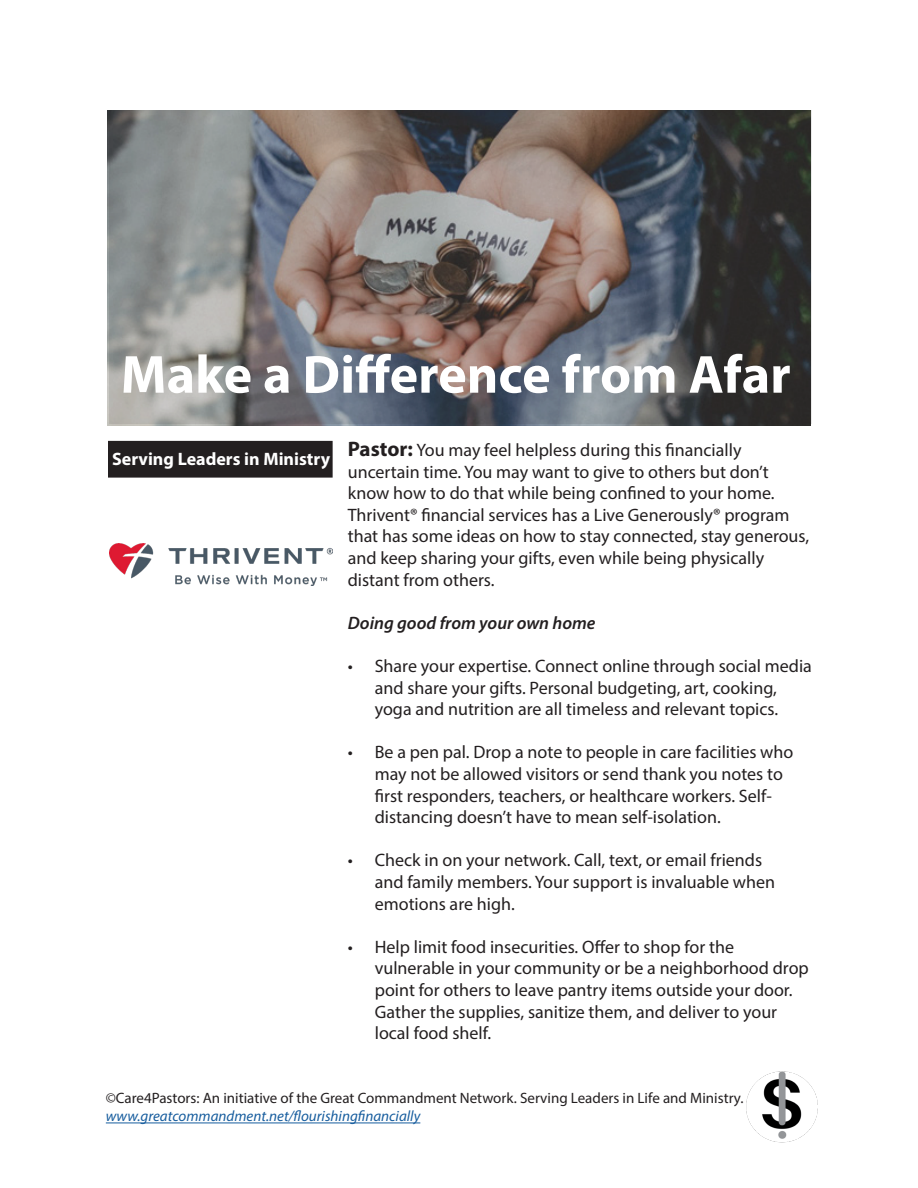
<style>
.page{position:relative;width:918px;height:1188px;background:#fff}
.page>*{position:absolute;margin:0;border:0;box-sizing:border-box;transform-origin:0 0}
.t1{font:700 54px "Myriad Pro";color:#fff}
.t2{font:18px/21.6px "Myriad Pro";color:#231f20}
.t3{font:italic 600 18px "Myriad Pro";color:#231f20}
.t4{font:700 18px "Myriad Pro";color:#fff}
.t5{font:15px "Myriad Pro";color:#231f20}
.t6{font:italic 15px "Myriad Pro";color:#175d9e}
.s1{font-weight:700;font-size:21px}
</style>
<div class="page">
<img style="left:746px;top:1071px;width:72px;height:71px">
<hr style="left:106px;top:1123px;width:314px;height:1px;background:#175d9e">
<svg style="left:110px;top:110px;width:702px;height:314px;background:#706c6c"></svg>
<div style="left:109px;top:442px;width:223px;height:35px;background:#231f20"></div>
<div style="left:108px;top:441px;width:225px;height:37px;border:2px solid #231f20"></div>
<img style="left:110px;top:543px;width:223px;height:43px">
<p class="t1" style="left:121px;top:339px;width:671px">Make a Difference from Afar</p>
<p class="t4" style="left:112px;top:447px;width:220px">Serving Leaders in Ministry</p>
<p class="t2" style="left:348px;top:439px;width:463px"><span class="s1">Pastor:</span> You may feel helpless during this financially uncertain time. You may want to give to others but don’t know how to do that while being confined to your home.<br>Thrivent® financial services has a Live Generously® program that has some ideas on how to stay connected, stay generous, and keep sharing your gifts, even while being physically distant from others.</p>
<p class="t3" style="left:348px;top:611px;width:249px">Doing good from your own home</p>
<p class="t2" style="left:348px;top:655px;width:466px;text-align:center">• Share your expertise. Connect online through social media and share your gifts. Personal budgeting, art, cooking,<br>yoga and nutrition are all timeless and relevant topics.</p>
<p class="t2" style="left:375px;top:741px;width:420px;text-indent:-27px">• Be a pen pal. Drop a note to people in care facilities who may not be allowed visitors or send thank you notes to first responders, teachers, or healthcare workers. Self&shy;distancing doesn’t have to mean self-isolation.</p>
<p class="t2" style="left:375px;top:849px;width:402px;text-indent:-27px">• Check in on your network. Call, text, or email friends and family members. Your support is invaluable when emotions are high.</p>
<p class="t2" style="left:375px;top:936px;width:436px;text-indent:-27px">• Help limit food insecurities. Offer to shop for the vulnerable in your community or be a neighborhood drop point for others to leave pantry items outside your door.<br>Gather the supplies, sanitize them, and deliver to your local food shelf.</p>
<p class="t5" style="left:106px;top:1089px;width:639px">©Care4Pastors: An initiative of the Great Commandment Network. Serving Leaders in Life and Ministry.</p>
<p class="t6" style="left:106px;top:1107px;width:316px">www.greatcommandment.net/flourishingfinancially</p>
</div>
